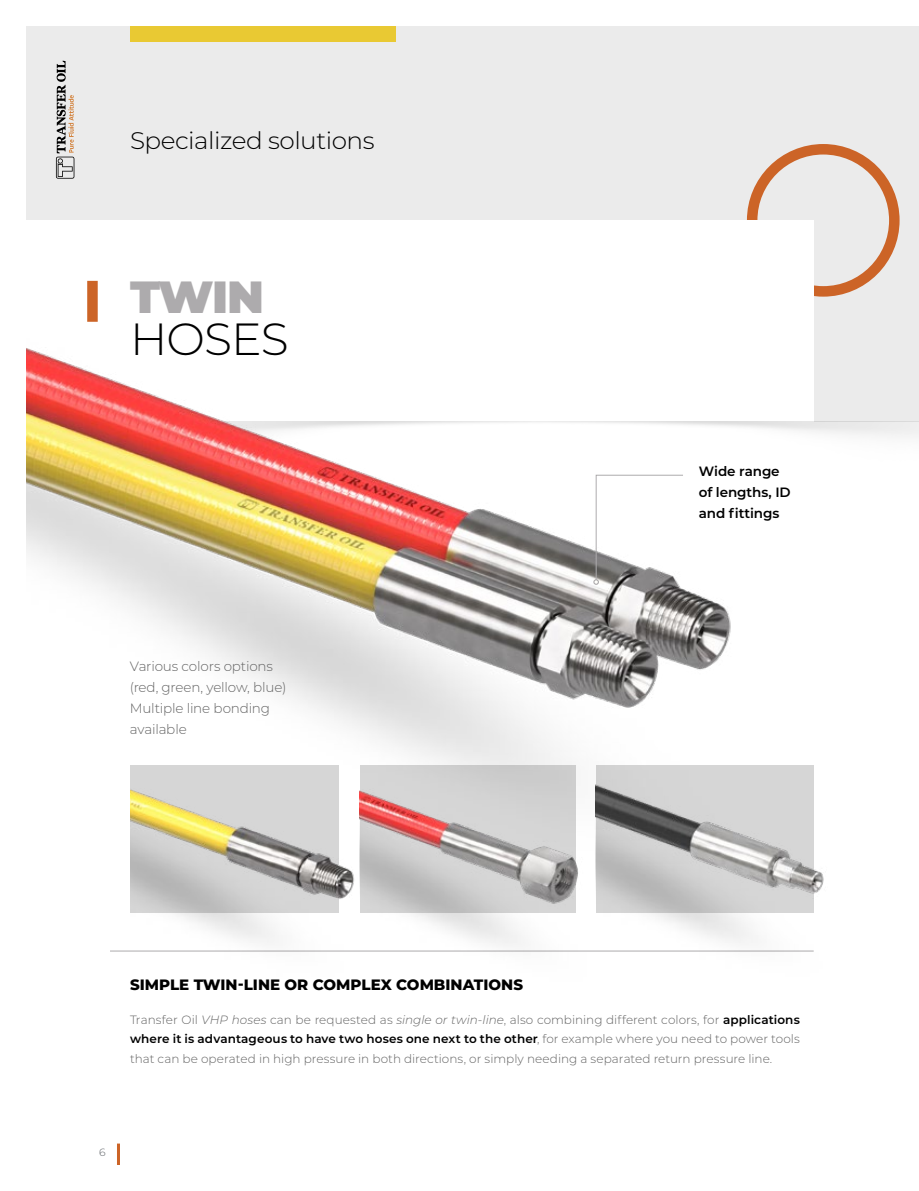
<style>
.page{position:relative;width:919px;height:1191px;background:#fff}
.page>*{position:absolute;margin:0;border:0;box-sizing:border-box;transform-origin:0 0}
.t1{font:300 45px "Montserrat";letter-spacing:-.02em;color:#000}
.t2{font:900 45px "Montserrat";color:#adabad}
.t3{font:300 24px "Montserrat";letter-spacing:-.02em;color:#000}
.t4{font:800 15px "Montserrat";color:#000}
.t5{font:300 13.5px/21px "Montserrat";letter-spacing:-.01em;color:#636363}
.t6{font:600 13.5px/21px "Montserrat";letter-spacing:-.005em;color:#000}
.t7{font:300 12px/19.5px "Montserrat";letter-spacing:.005em;color:#636363;text-align:justify}
.t8{font:300 10.5px "Montserrat";color:#5e6267}
.s1{font-style:italic}
.s2{font-weight:600;color:#000}
</style>
<div class="page">
<div style="left:0;top:0;width:918px;height:422px;background:#ebebeb"></div>
<div style="left:746px;top:144px;width:153px;height:153px;border:10px solid #cc6427;border-radius:50%"></div>
<div style="left:0;top:220px;width:813px;height:203px;background:#fff"></div>
<div style="left:130px;top:26px;width:265px;height:16px;background:#e9c933"></div>
<img style="left:26px;top:280px;width:736px;height:672px">
<svg style="left:593px;top:474px;width:90px;height:111px"></svg>
<hr style="left:110px;top:950px;width:703px;height:1px;background:#adabad">
<svg style="left:56px;top:61px;width:18px;height:118px"></svg>
<img style="left:130px;top:764px;width:230px;height:188px">
<img style="left:360px;top:764px;width:235px;height:188px">
<img style="left:595px;top:764px;width:229px;height:188px">
<hr style="left:117px;top:1143px;width:3px;height:32px;background:#cc6427">
<div style="left:0;top:0;width:26px;height:1191px;background:#fff"></div>
<div style="left:0;top:0;width:918px;height:26px;background:#fff"></div>
<div style="left:0;top:1165px;width:918px;height:26px;background:#fff"></div>
<h2 class="t3" style="left:130px;top:124px;width:246px">Specialized solutions</h2>
<h1 class="t2" style="left:130px;top:263px;width:135px">TWIN</h1>
<h1 class="t1" style="left:130px;top:309px;width:160px">HOSES</h1>
<p class="t5" style="left:130px;top:655px;width:158px">Various colors options (red, green, yellow, blue)<br>Multiple line bonding available</p>
<p class="t6" style="left:698px;top:460px;width:93px">Wide range of lengths, ID and fittings</p>
<p class="t4" style="left:130px;top:974px;width:394px">SIMPLE TWIN-LINE OR COMPLEX COMBINATIONS</p>
<p class="t7" style="left:130px;top:1009px;width:671px">Transfer Oil <span class="s1">VHP hoses</span> can be requested as <span class="s1">single or twin-line</span>, also combining different colors, for <span class="s2">applications where it is advantageous to have two hoses one next to the other</span>, for example where you need to power tools that can be operated in high pressure in both directions, or simply needing a separated return pressure line.</p>
<p class="t8" style="left:99px;top:1145px;width:8px">6</p>
</div>
